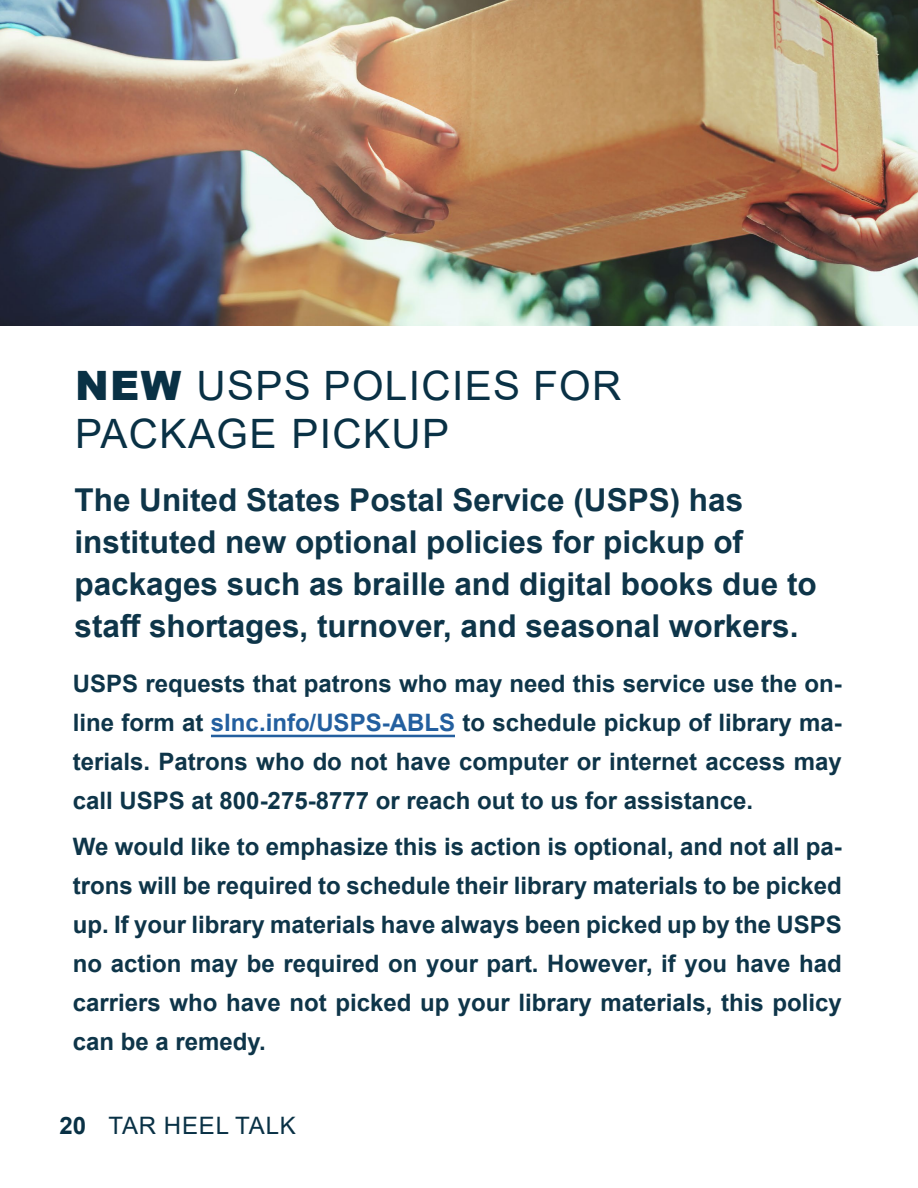
<style>
.page{position:relative;width:918px;height:1188px;background:#fff}
.page>*{position:absolute;margin:0;border:0;box-sizing:border-box;transform-origin:0 0}
.Page_Headline{font:40.5px "Arial";letter-spacing:.035em;color:#093145}
.Paragraph_heading_16pt{font:700 31.5px/42px "Arial";color:#0e3549}
.Paragraph_heading_16pt-2{font:700 24px/39px "Arial";color:#0e3549;text-align:justify}
.t1{font:24px "Arial";letter-spacing:.035em;color:#093145}
.s1{font-weight:900}
.s2{color:#235f9f}
.s3{font-weight:700}
</style>
<div class="page">
<img style="left:0;top:0;width:918px;height:325px">
<hr style="left:211px;top:735px;width:244px;height:2px;background:#235f9f">
<p class="Page_Headline" style="left:75px;top:358px;width:548px"><span class="s1">NEW</span> USPS POLICIES FOR</p>
<p class="Page_Headline" style="left:75px;top:406px;width:376px">PACKAGE PICKUP</p>
<p class="Paragraph_heading_16pt" style="left:75px;top:480px;width:744px">The United States Postal Service (USPS) has instituted new optional policies for pickup of packages such as braille and digital books due to staff shortages, turnover, and seasonal workers.</p>
<p class="Paragraph_heading_16pt-2" style="left:73px;top:665px;width:770px">USPS requests that patrons who may need this service use the on&shy;line form at <span class="s2">slnc.info/USPS-ABLS</span> to schedule pickup of library ma&shy;terials. Patrons who do not have computer or internet access may call USPS at 800-275-8777 or reach out to us for assistance.</p>
<p class="Paragraph_heading_16pt-2" style="left:73px;top:828px;width:770px">We would like to emphasize this is action is optional, and not all pa&shy;trons will be required to schedule their library materials to be picked up. If your library materials have always been picked up by the USPS no action may be required on your part. However, if you have had carriers who have not picked up your library materials, this policy can be a remedy.</p>
<p class="t1" style="left:60px;top:1109px;width:238px"><span class="s3">20</span> TAR HEEL TALK</p>
</div>
